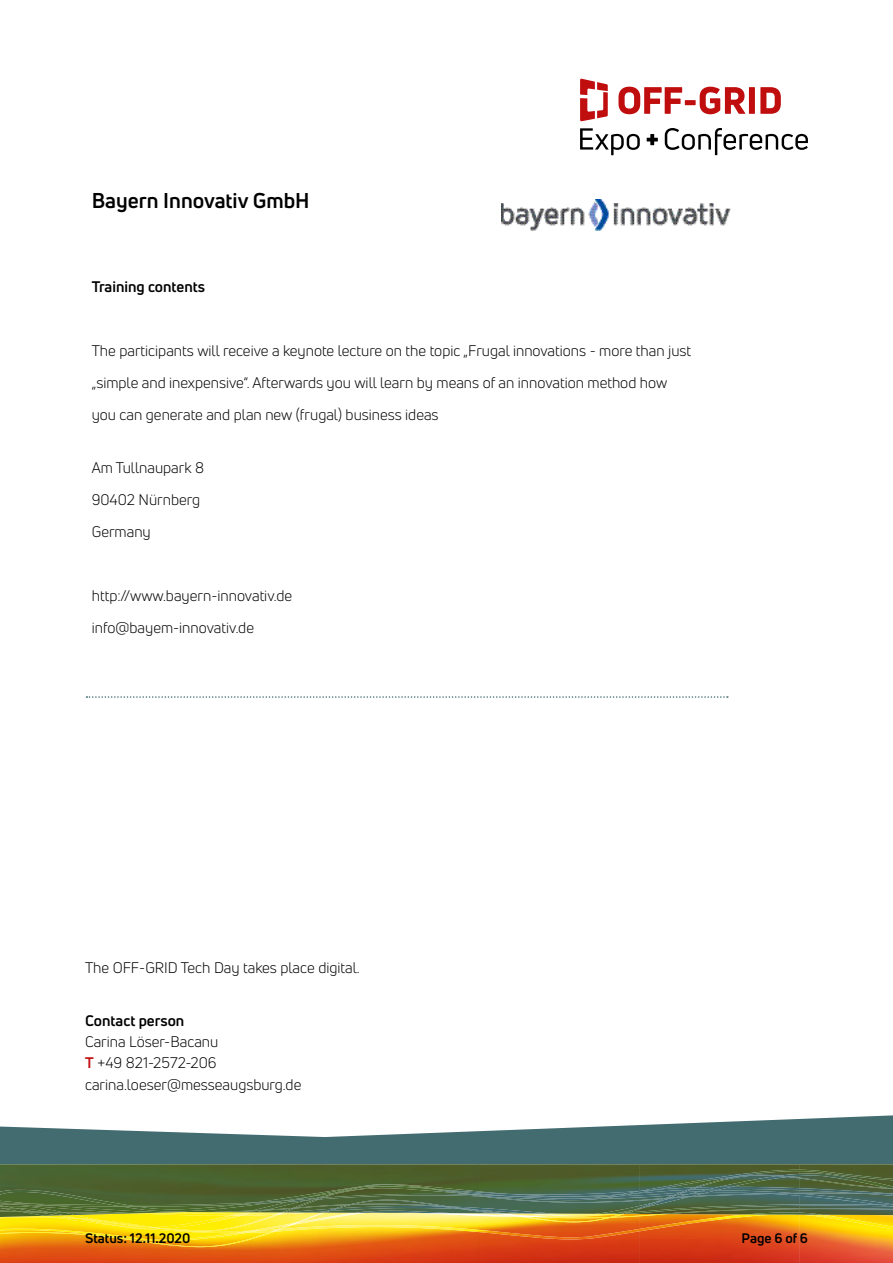
<style>
.page{position:relative;width:893px;height:1263px;background:#fff}
.page>*{position:absolute;margin:0;border:0;box-sizing:border-box;transform-origin:0 0}
.t1{font:700 21px "Uni Neue";color:#000}
.t2{font:15px/32px "Uni Neue";color:#000}
.t3{font:700 15px "Uni Neue";color:#000}
.t4{font:700 13.5px "Uni Neue";color:#000}
.s1{font-weight:700;color:#c00d0e}
</style>
<div class="page">
<img style="left:640px;top:1215px;width:253px;height:48px">
<img style="left:325px;top:1215px;width:442px;height:24px">
<img style="left:325px;top:1215px;width:163px;height:1px">
<img style="left:508px;top:1218px;width:103px;height:4px">
<img style="left:0;top:1215px;width:325px;height:32px">
<img style="left:286px;top:1222px;width:15px;height:4px">
<svg style="left:270px;top:1229px;width:12px;height:3px"></svg>
<img style="left:614px;top:1215px;width:54px;height:3px">
<img style="left:498px;top:1215px;width:116px;height:3px">
<svg style="left:0;top:1115px;width:893px;height:49px;fill:#436c70"></svg>
<img style="left:0;top:1164px;width:160px;height:53px">
<img style="left:160px;top:1164px;width:733px;height:6px">
<img style="left:58px;top:1213px;width:835px;height:2px">
<img style="left:746px;top:1214px;width:76px;height:1px">
<img style="left:0;top:1213px;width:58px;height:3px">
<img style="left:284px;top:1212px;width:375px;height:2px">
<img style="left:351px;top:1206px;width:275px;height:6px">
<svg style="left:603px;top:1212px;width:27px;height:3px"></svg>
<img style="left:635px;top:1206px;width:258px;height:3px">
<img style="left:498px;top:1209px;width:5px;height:3px">
<img style="left:472px;top:1207px;width:8px;height:2px">
<img style="left:0;top:1206px;width:350px;height:7px">
<img style="left:48px;top:1209px;width:220px;height:4px">
<svg style="left:291px;top:1207px;width:6px;height:2px"></svg>
<svg style="left:0;top:1206px;width:39px;height:6px"></svg>
<svg style="left:129px;top:1213px;width:21px;height:1px"></svg>
<img style="left:431px;top:1206px;width:10px;height:2px">
<img style="left:322px;top:1206px;width:29px;height:6px">
<svg style="left:326px;top:1208px;width:13px;height:3px"></svg>
<img style="left:659px;top:1208px;width:234px;height:6px">
<img style="left:461px;top:1209px;width:37px;height:4px">
<svg style="left:488px;top:1212px;width:38px;height:5px"></svg>
<img style="left:441px;top:1206px;width:31px;height:4px">
<img style="left:443px;top:1206px;width:26px;height:3px">
<img style="left:0;top:1170px;width:893px;height:36px">
<img style="left:112px;top:1196px;width:507px;height:10px">
<img style="left:288px;top:1189px;width:369px;height:13px">
<img style="left:315px;top:1194px;width:176px;height:6px">
<img style="left:0;top:1203px;width:53px;height:2px">
<svg style="left:618px;top:87px;width:163px;height:27px"></svg>
<svg style="left:580px;top:79px;width:28px;height:42px"></svg>
<svg style="left:665px;top:128px;width:143px;height:27px"></svg>
<svg style="left:580px;top:128px;width:60px;height:27px"></svg>
<svg style="left:647px;top:134px;width:11px;height:11px"></svg>
<svg style="left:86px;top:696px;width:642px;height:2px"></svg>
<img style="left:502px;top:200px;width:229px;height:30px">
<h1 class="t1" style="left:92px;top:188px;width:219px">Bayern Innovativ GmbH</h1>
<p class="t3" style="left:92px;top:278px;width:115px">Training contents</p>
<p class="t2" style="left:92px;top:335px;width:601px">The participants will receive a keynote lecture on the topic „Frugal innovations - more than just „simple and inexpensive“. Afterwards you will learn by means of an innovation method how you can generate and plan new (frugal) business ideas</p>
<p class="t2" style="left:92px;top:452px;width:114px">Am Tullnaupark 8<br>90402 Nürnberg<br>Germany</p>
<p class="t2" style="left:92px;top:579px;width:202px">http://www.bayern-innovativ.de info@bayem-innovativ.de</p>
<p class="t2" style="left:85px;top:951px;width:276px">The OFF-GRID Tech Day takes place digital.</p>
<p class="t3" style="left:85px;top:1011px;width:101px">Contact person</p>
<p class="t2" style="left:85px;top:1031px;width:218px;line-height:21.3px">Carina Löser-Bacanu<br><span class="s1">T</span> +49 821-2572-206 carina.loeser@messeaugsburg.de</p>
<p class="t4" style="left:85px;top:1230px;width:107px">Status: 12.11.2020</p>
<p class="t4" style="left:741px;top:1230px;width:68px">Page 6 of 6</p>
</div>
